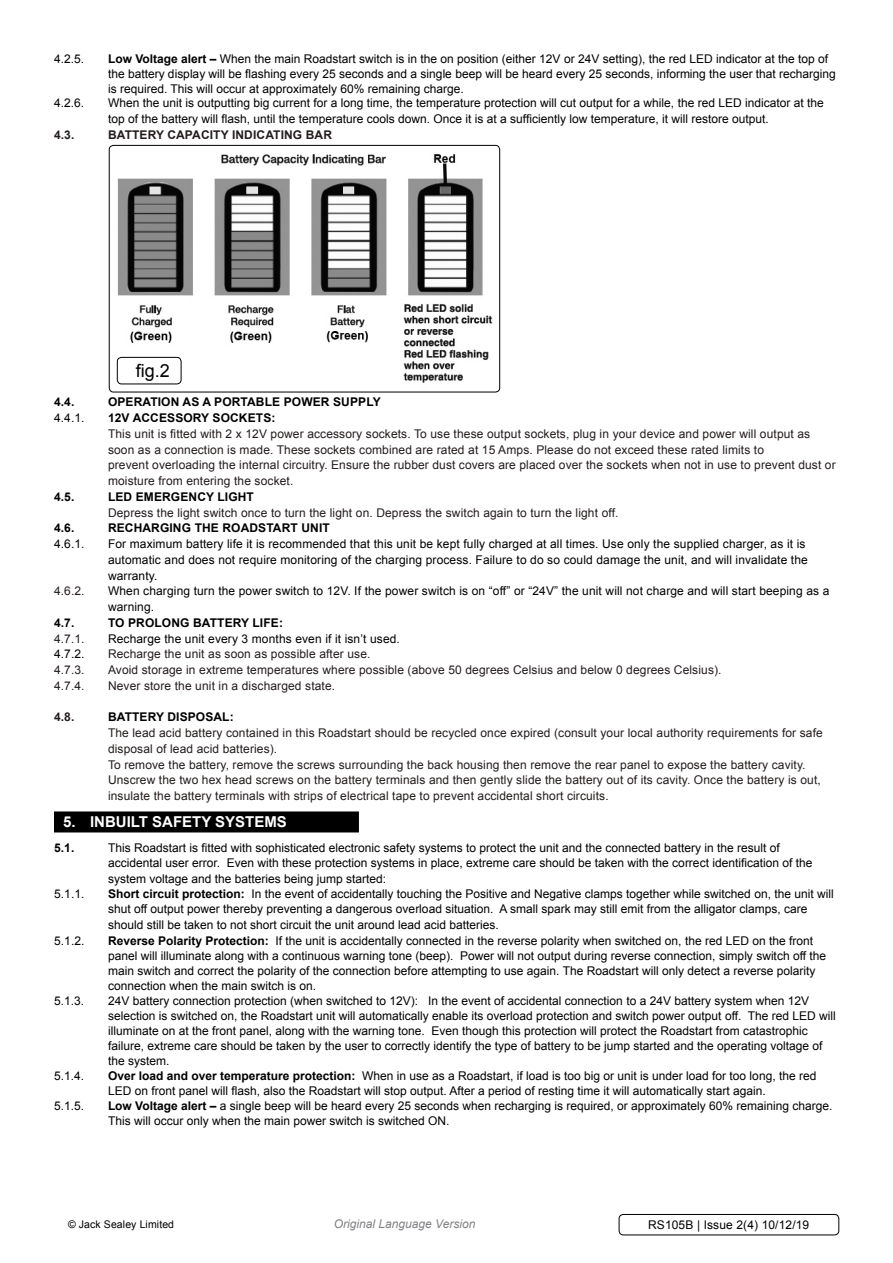
<style>
.page{position:relative;width:893px;height:1263px;background:#fff}
.page>*{position:absolute;margin:0;border:0;box-sizing:border-box;transform-origin:0 0}
.t1{font:18px "Arial";color:#000}
.t2{font:700 15px "Arial";color:#fff}
.t3{font:12px/15px "Arial";color:#000}
.t4{font:12px/15.8px "Arial";letter-spacing:.01em;color:#241c1c}
.t5{font:700 12px "Arial";letter-spacing:.01em;color:#000}
.t6{font:700 12px "Arial";letter-spacing:.01em;color:#241c1c}
.t7{font:italic 12px "Arial";color:#808285}
.t8{font:10.5px "Arial";letter-spacing:.01em;color:#000}
.s1{font-weight:700}
</style>
<div class="page">
<div style="left:54px;top:811px;width:305px;height:21px;background:#000"></div>
<div style="left:619px;top:1214px;width:220px;height:21px;border:1px solid #000;border-radius:4px"></div>
<img style="left:116px;top:154px;width:377px;height:231px">
<div style="left:109px;top:145px;width:391px;height:247px;border:1px solid #000;border-radius:4px"></div>
<div style="left:117px;top:357px;width:64px;height:27px;border:1px solid #000;border-radius:4px"></div>
<p class="t3" style="left:54px;top:51px;width:32px">4.2.5.</p>
<p class="t3" style="left:108px;top:51px;width:590px"><span class="s1">Low Voltage alert –</span> When the main Roadstart switch is in the on position (either 12V or 24V setting), the red LED</p>
<p class="t3" style="left:108px;top:51px;width:729px;text-indent:608px">indicator at the top of the battery display will be flashing every 25 seconds and a single beep will be heard every 25 seconds, informing the user that recharging is required. This will occur at approximately 60% remaining charge.</p>
<p class="t3" style="left:54px;top:96px;width:32px">4.2.6.</p>
<p class="t3" style="left:108px;top:96px;width:619px">When the unit is outputting big current for a long time, the temperature protection will cut output for a while, the red LED</p>
<p class="t3" style="left:108px;top:95px;width:717px;line-height:15.8px;text-indent:637px">indicator at the top of the battery will flash, until the temperature cools down. Once it is at a sufficiently low temperature, it will restore output.</p>
<p class="t6" style="left:54px;top:127px;width:22px">4.3.</p>
<p class="t6" style="left:108px;top:127px;width:222px">Battery Capacity Indicating Bar</p>
<h1 class="t1" style="left:136px;top:359px;width:36px">fig.2</h1>
<p class="t5" style="left:54px;top:394px;width:22px">4.4.</p>
<p class="t5" style="left:108px;top:394px;width:10px">OPE</p>
<p class="t5" style="left:134px;top:394px;width:17px">RATION</p>
<p class="t5" style="left:183px;top:394px;width:160px">AS APORTABLE POWER SUPPLY</p>
<p class="t3" style="left:54px;top:411px;width:32px">4.4.1.</p>
<p class="t5" style="left:108px;top:410px;width:35px">12V ACCESSO</p>
<p class="t5" style="left:193px;top:410px;width:30px">RY SOC</p>
<p class="t5" style="left:239px;top:410px;width:18px">KETS</p>
<p class="t5" style="left:271px;top:410px;width:5px">:</p>
<p class="t4" style="left:108px;top:426px;width:729px">This unit is fitted with 2 x 12V power accessory sockets. To use these output sockets, plug in your device and power will output as soon as a connection is made. These sockets combined are rated at 15 Amps. Please do not exceed these rated limits to<br>prevent overloading the internal circuitry. Ensure the rubber dust covers are placed over the sockets when not in use to prevent dust or moisture from entering the socket.</p>
<p class="t5" style="left:54px;top:489px;width:22px">4.5.</p>
<p class="t5" style="left:108px;top:489px;width:9px">LED</p>
<p class="t5" style="left:136px;top:489px;width:120px">Emergency Light</p>
<p class="t4" style="left:54px;top:505px;width:33px">D</p>
<p class="t4" style="left:117px;top:505px;width:503px">epress the light switch once to turn the light on. Depress the switch again to turn the light off.</p>
<p class="t5" style="left:54px;top:520px;width:22px">4.6.</p>
<p class="t5" style="left:108px;top:520px;width:19px">RECHA</p>
<p class="t5" style="left:151px;top:520px;width:18px">RGING</p>
<p class="t5" style="left:195px;top:520px;width:9px">THE</p>
<p class="t5" style="left:222px;top:520px;width:87px">Roadstart UNIT</p>
<p class="t3" style="left:54px;top:536px;width:32px">4.6.1.</p>
<p class="t3" style="left:108px;top:536px;width:701px;line-height:15.8px">For maximum battery life it is recommended that this unit be kept fully charged at all times. Use only the supplied charger, as it is automatic and does not require monitoring of the charging process. Failure to do so could damage the unit, and will invalidate the warranty.</p>
<p class="t4" style="left:54px;top:583px;width:32px">4.6.2.</p>
<p class="t3" style="left:108px;top:583px;width:723px;line-height:15.8px">When charging turn the power switch to 12V. If the power switch is on “off” or “24V” the unit will not charge and will start beeping as a warning.</p>
<p class="t5" style="left:54px;top:615px;width:22px">4.7.</p>
<p class="t5" style="left:108px;top:615px;width:176px">To prolong battery life:</p>
<p class="t4" style="left:54px;top:631px;width:32px">4.7.1.</p>
<p class="t3" style="left:108px;top:631px;width:293px">Recharge the unit every 3 months even if it isn’t used.</p>
<p class="t3" style="left:54px;top:647px;width:32px">4.7.2.</p>
<p class="t4" style="left:108px;top:646px;width:264px">Recharge the unit as soon as possible after use.</p>
<p class="t4" style="left:54px;top:662px;width:32px">4.7.3.</p>
<p class="t4" style="left:108px;top:662px;width:615px">Avoid storage in extreme temperatures where possible (above 50 degrees Celsius and below 0 degrees Celsius).</p>
<p class="t4" style="left:54px;top:678px;width:43px">4.7.4. N</p>
<p class="t4" style="left:117px;top:678px;width:220px">ever store the unit in a discharged state.</p>
<p class="t6" style="left:54px;top:709px;width:22px">4.8.</p>
<p class="t5" style="left:108px;top:709px;width:18px">BATTE</p>
<p class="t5" style="left:148px;top:709px;width:29px">RY DISPOSAL</p>
<p class="t5" style="left:230px;top:709px;width:5px">:</p>
<p class="t4" style="left:108px;top:725px;width:716px">The lead acid battery contained in this Roadstart should be recycled once expired (consult your local authority requirements for safe disposal of lead acid batteries).<br>To remove the battery, remove the screws surrounding the back housing then remove the rear panel to expose the battery cavity.<br>Unscrew the two hex head screws on the battery terminals and then gently slide the battery out of its cavity. Once the battery is out, insulate the battery terminals with strips of electrical tape to prevent accidental short circuits.</p>
<p class="t2" style="left:63px;top:812px;width:62px">5. INBUILT</p>
<p class="t2" style="left:152px;top:812px;width:11px">SAFETY</p>
<p class="t2" style="left:215px;top:812px;width:12px">SYSTEMS</p>
<p class="t5" style="left:54px;top:840px;width:22px">5.1.</p>
<p class="t3" style="left:108px;top:840px;width:706px">This Roadstart is fitted with sophisticated electronic safety systems to protect the unit and the connected battery in the result of accidental user error. Even with these protection systems in place, extreme care should be taken with the correct identification of the system voltage and the batteries being jump started:</p>
<p class="t3" style="left:54px;top:887px;width:32px">5.1.1.</p>
<p class="t3" style="left:108px;top:887px;width:727px"><span class="s1">Short circuit protection:</span> In the event of accidentally touching the Positive and Negative clamps together while switched on, the unit will shut off output power thereby preventing a dangerous overload situation. A small spark may still emit from the alligator clamps, care should still be taken to not short circuit the unit around lead acid batteries.</p>
<p class="t3" style="left:54px;top:933px;width:32px">5.1.2.</p>
<p class="t3" style="left:108px;top:933px;width:626px"><span class="s1">Reverse Polarity Protection:</span> If the unit is accidentally connected in the reverse polarity when switched on, the red LED</p>
<p class="t3" style="left:108px;top:933px;width:720px;text-indent:644px">on the front panel will illuminate along with a continuous warning tone (beep). Power will not output during reverse connection, simply switch off the main switch and correct the polarity of the connection before attempting to use again. The Roadstart will only detect a reverse polarity connection when the main switch is on.</p>
<p class="t3" style="left:54px;top:993px;width:32px">5.1.3.</p>
<p class="t3" style="left:108px;top:993px;width:703px">24V battery connection protection (when switched to 12V): In the event of accidental connection to a 24V battery system when 12V selection is switched on, the Roadstart unit will automatically enable its overload protection and switch power output off. The red LED</p>
<p class="t3" style="left:819px;top:1008px;width:18px">will</p>
<p class="t3" style="left:108px;top:1023px;width:716px">illuminate on at the front panel, along with the warning tone. Even though this protection will protect the Roadstart from catastrophic failure, extreme care should be taken by the user to correctly identify the type of battery to be jump started and the operating voltage of the system.</p>
<p class="t3" style="left:54px;top:1068px;width:32px">5.1.4.</p>
<p class="t3" style="left:108px;top:1068px;width:710px"><span class="s1">Over load and over temperature protection:</span> When in use as a Roadstart, if load is too big or unit is under load for too long, the red</p>
<p class="t3" style="left:86px;top:1083px;width:13px">LED</p>
<p class="t3" style="left:135px;top:1083px;width:632px">on front panel will flash, also the Roadstart will stop output. After a period of resting time it will automatically start again.</p>
<p class="t3" style="left:54px;top:1098px;width:32px">5.1.5.</p>
<p class="t3" style="left:108px;top:1098px;width:726px"><span class="s1">Low Voltage alert –</span> a single beep will be heard every 25 seconds when recharging is required, or approximately 60% remaining charge.<br>This will occur only when the main power switch is switched ON .</p>
<p class="t8" style="left:68px;top:1217px;width:108px">© Jack Sealey Limited</p>
<p class="t7" style="left:334px;top:1216px;width:143px">Original Language Version</p>
<p class="t3" style="left:648px;top:1218px;width:163px">RS105B | Issue 2(4) 10/12/19</p>
</div>
